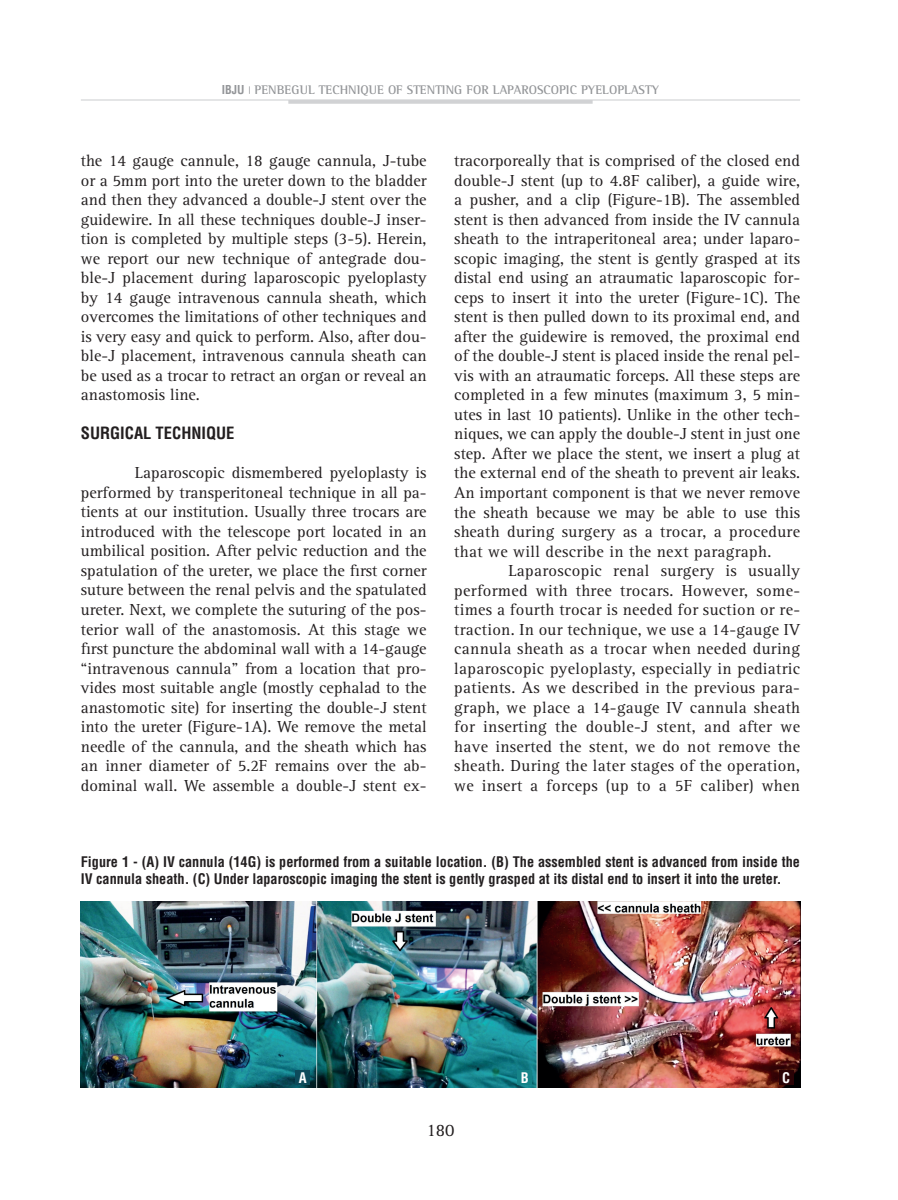
<style>
.page{position:relative;width:898px;height:1200px;background:#fff}
.page>*{position:absolute;margin:0;border:0;box-sizing:border-box;transform-origin:0 0}
.t1{font:18px "Rotis Serif";color:#231f20}
.t2{font:16.5px/19.5px "Rotis Serif";letter-spacing:.01em;color:#231f20;text-align:justify}
.t3{font:700 condensed 16.5px "Helvetica";color:#231f20}
.t4{font:700 condensed 14.25px/17.1px "Helvetica";color:#231f20}
.t5{font:700 condensed 14.25px "Helvetica";color:#fff}
.t6{font:700 12.75px "Rotis Semi Serif";color:#939598}
.s1{font-family:"Helvetica";font-stretch:condensed;font-size:12px}
</style>
<div class="page">
<hr style="left:81px;top:99px;width:718px;height:2px;background:#dcdddf">
<hr style="left:288px;top:100px;width:304px;height:4px;background:#d1d2d4">
<img style="left:81px;top:901px;width:719px;height:185px">
<div style="left:295px;top:1069px;width:15px;height:15px;background:#0d4a5a"></div>
<div style="left:517px;top:1069px;width:15px;height:15px;background:#158388"></div>
<div style="left:778px;top:1069px;width:15px;height:15px;background:#2a0306"></div>
<p class="t6" style="left:222px;top:82px;width:438px"><span class="s1">ibju</span> <sup>|</sup> PENBEGUL TECHNIQUE OF STENTING FOR LAPAROSCOPIC PYELOPLASTY</p>
<p class="t2" style="left:81px;top:151px;width:347px">the 14 gauge cannule, 18 gauge cannula, J-tube or a 5mm port into the ureter down to the bladder and then they advanced a double-J stent over the guidewire. In all these techniques double-J inser&shy;tion is completed by multiple steps (3-5). Herein, we report our new technique of antegrade dou&shy;ble-J placement during laparoscopic pyeloplasty by 14 gauge intravenous cannula sheath, which overcomes the limitations of other techniques and is very easy and quick to perform. Also, after dou&shy;ble-J placement, intravenous cannula sheath can be used as a trocar to retract an organ or reveal an anastomosis line.</p>
<p class="t3" style="left:81px;top:423px;width:155px">SURGICAL TECHNIQUE</p>
<p class="t2" style="left:81px;top:463px;width:347px;text-indent:54px">Laparoscopic dismembered pyeloplasty is performed by transperitoneal technique in all pa&shy;tients at our institution. Usually three trocars are introduced with the telescope port located in an umbilical position. After pelvic reduction and the spatulation of the ureter, we place the first corner suture between the renal pelvis and the spatulated ureter. Next, we complete the suturing of the pos&shy;terior wall of the anastomosis. At this stage we first puncture the abdominal wall with a 14-gauge “intravenous cannula” from a location that pro&shy;vides most suitable angle (mostly cephalad to the anastomotic site) for inserting the double-J stent into the ureter (Figure-1A). We remove the metal needle of the cannula, and the sheath which has an inner diameter of 5.2F remains over the ab&shy;dominal wall. We assemble a double-J stent ex-</p>
<p class="t2" style="left:454px;top:151px;width:347px">tracorporeally that is comprised of the closed end double-J stent (up to 4.8F caliber), a guide wire, a pusher, and a clip (Figure-1B). The assembled stent is then advanced from inside the IV cannula sheath to the intraperitoneal area; under laparo&shy;scopic imaging, the stent is gently grasped at its distal end using an atraumatic laparoscopic for&shy;ceps to insert it into the ureter (Figure-1C). The stent is then pulled down to its proximal end, and after the guidewire is removed, the proximal end of the double-J stent is placed inside the renal pel&shy;vis with an atraumatic forceps. All these steps are completed in a few minutes (maximum 3, 5 min&shy;utes in last 10 patients). Unlike in the other tech&shy;niques, we can apply the double-J stent in just one step. After we place the stent, we insert a plug at the external end of the sheath to prevent air leaks.<br>An important component is that we never remove the sheath because we may be able to use this sheath during surgery as a trocar, a procedure that we will describe in the next paragraph.</p>
<p class="t2" style="left:454px;top:561px;width:347px;text-indent:54px">Laparoscopic renal surgery is usually performed with three trocars. However, some&shy;times a fourth trocar is needed for suction or re&shy;traction. In our technique, we use a 14-gauge IV cannula sheath as a trocar when needed during laparoscopic pyeloplasty, especially in pediatric patients. As we described in the previous para&shy;graph, we place a 14-gauge IV cannula sheath for inserting the double-J stent, and after we have inserted the stent, we do not remove the sheath. During the later stages of the operation, we insert a forceps (up to a 5F caliber) when</p>
<p class="t4" style="left:81px;top:852px;width:720px">Figure 1 - (A) IV cannula (14G) is performed from a suitable location. (B) The assembled stent is advanced from inside the<br>IV cannula sheath. (C) Under laparoscopic imaging the stent is gently grasped at its distal end to insert it into the ureter.</p>
<p class="t5" style="left:299px;top:1068px;width:9px">A</p>
<p class="t5" style="left:520px;top:1068px;width:9px">B</p>
<p class="t5" style="left:781px;top:1068px;width:8px">C</p>
<p class="t1" style="left:426px;top:1119px;width:30px">180</p>
</div>
